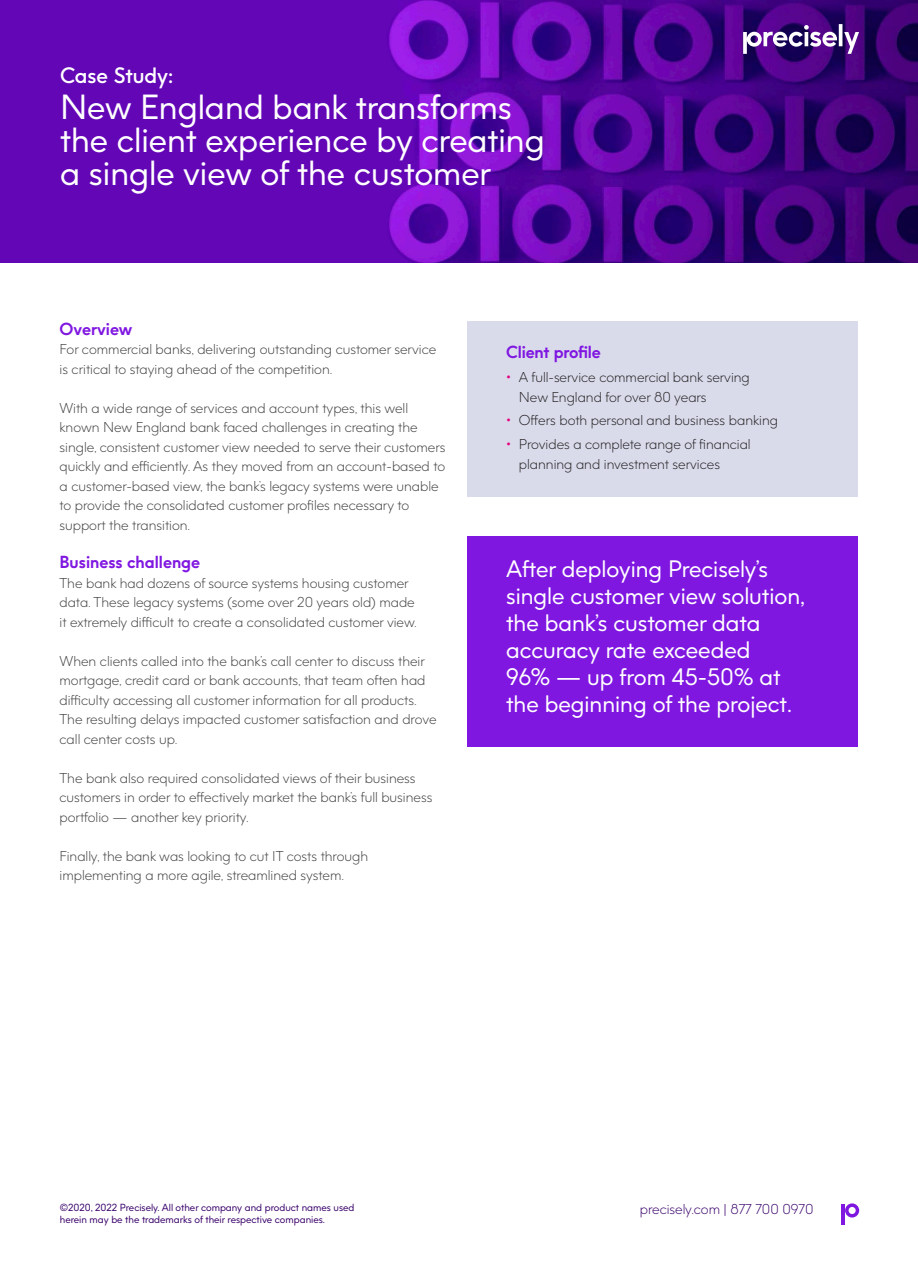
<style>
.page{position:relative;width:918px;height:1263px;background:#fff}
.page>*{position:absolute;margin:0;border:0;box-sizing:border-box;transform-origin:0 0}
.t1{font:33px "Precisely";color:#fff}
.Body{font:22.5px/27px "Precisely";color:#fff}
.t2{font:600 21px "Precisely";color:#fff}
.Paragraph_Style_1{font:700 16.5px "Precisely";color:#8017e1}
.Paragraph_Style_1-2{font:300 13.5px/19.5px "Precisely";color:#3e3e3f}
.t3{font:300 13.5px/19.5px "Precisely";color:#231f20}
.t4{font:300 13.5px "Precisely";color:#39006b}
.t5{font:9.75px "Precisely";color:#39006b}
.s1{font-weight:400;color:#e5007e}
</style>
<div class="page">
<div style="left:468px;top:536px;width:390px;height:210px;background:#8017e1"></div>
<div style="left:468px;top:321px;width:390px;height:176px;background:#d9dbeb"></div>
<svg style="left:845px;top:1203px;width:14px;height:14px"></svg>
<hr style="left:842px;top:1204px;width:3px;height:20px;background:#8017e1">
<img style="left:0;top:0;width:918px;height:263px">
<svg style="left:743px;top:24px;width:116px;height:30px"></svg>
<p class="t2" style="left:60px;top:62px;width:115px">Case Study:</p>
<p class="t1" style="left:60px;top:86px;width:453px">New England bank transforms</p>
<p class="t1" style="left:60px;top:119px;width:486px">the client experience by creating</p>
<p class="t1" style="left:60px;top:152px;width:432px">a single view of the customer</p>
<p class="Paragraph_Style_1" style="left:60px;top:318px;width:74px">Overview</p>
<p class="Paragraph_Style_1-2" style="left:60px;top:340px;width:378px">For commercial banks, delivering outstanding customer service is critical to staying ahead of the competition.</p>
<p class="Paragraph_Style_1-2" style="left:60px;top:398px;width:387px">With a wide range of services and account types, this well known New England bank faced challenges in creating the single, consistent customer view needed to serve their customers quickly and efficiently. As they moved from an account-based to a customer-based view, the bank’s legacy systems were unable to provide the consolidated customer profiles necessary to support the transition.</p>
<p class="Paragraph_Style_1" style="left:60px;top:551px;width:142px">Business challenge</p>
<p class="Paragraph_Style_1-2" style="left:60px;top:573px;width:359px">The bank had dozens of source systems housing customer data. These legacy systems (some over 20 years old) made it extremely difficult to create a consolidated customer view.</p>
<p class="Paragraph_Style_1-2" style="left:60px;top:651px;width:379px">When clients called into the bank’s call center to discuss their mortgage, credit card or bank accounts, that team often had difficulty accessing all customer information for all products.<br>The resulting delays impacted customer satisfaction and drove call center costs up.</p>
<p class="Paragraph_Style_1-2" style="left:60px;top:768px;width:374px">The bank also required consolidated views of their business customers in order to effectively market the bank’s full business portfolio — another key priority.</p>
<p class="Paragraph_Style_1-2" style="left:60px;top:846px;width:310px">Finally, the bank was looking to cut IT costs through implementing a more agile, streamlined system.</p>
<p class="Paragraph_Style_1" style="left:506px;top:342px;width:96px">Client profile</p>
<p class="t3" style="left:519px;top:368px;width:232px;text-indent:-13px"><span class="s1">•</span> A full-service commercial bank serving<br>New England for over 80 years</p>
<p class="t3" style="left:506px;top:411px;width:273px"><span class="s1">•</span> Offers both personal and business banking</p>
<p class="t3" style="left:519px;top:435px;width:233px;text-indent:-13px"><span class="s1">•</span> Provides a complete range of financial planning and investment services</p>
<p class="Body" style="left:506px;top:555px;width:300px">After deploying Precisely’s single customer view solution, the bank’s customer data accuracy rate exceeded<br>96% — up from 45-50% at the beginning of the project.</p>
<p class="t5" style="left:60px;top:1201px;width:296px">©2020, 2022 Precisely. All other company and product names used</p>
<p class="t4" style="left:640px;top:1201px;width:175px">precisely.com | 877 700 0970</p>
<p class="t5" style="left:60px;top:1213px;width:267px">herein may be the trademarks of their respective companies.</p>
</div>
